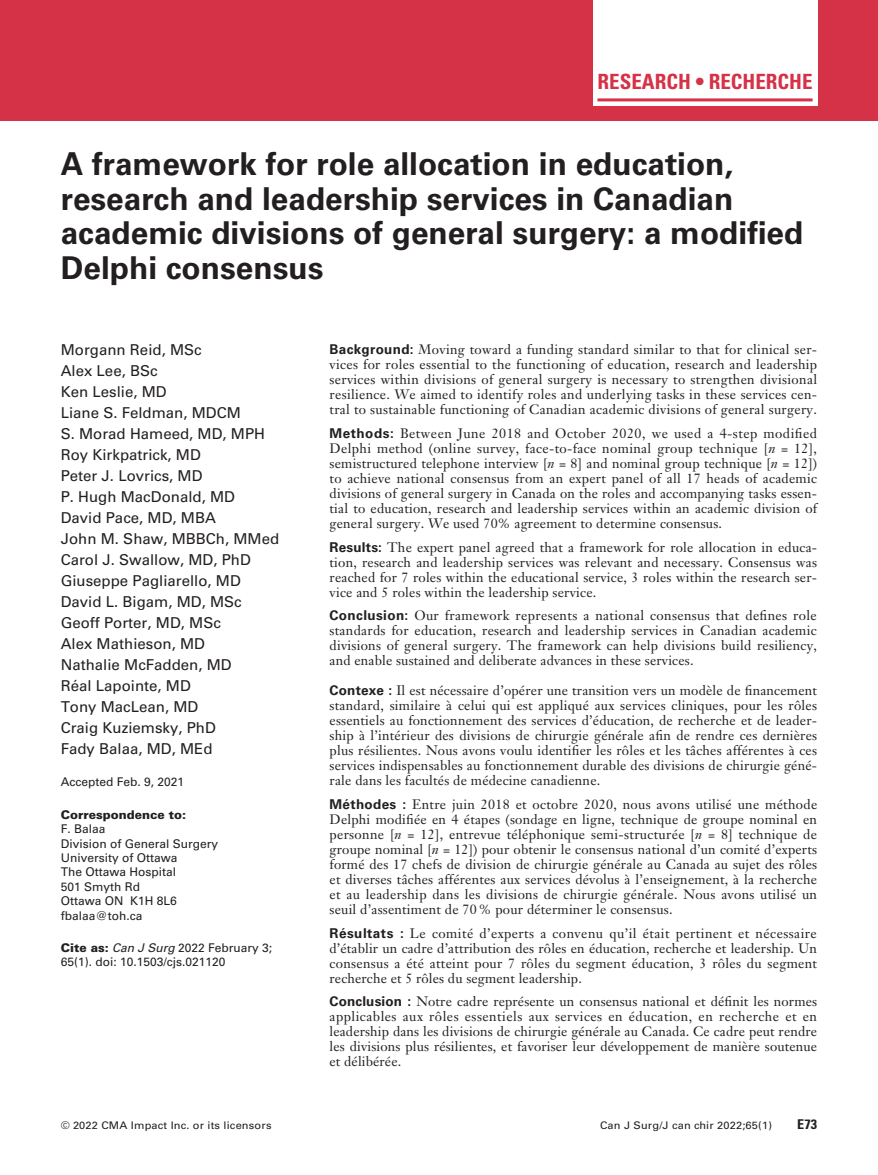
<style>
.page{position:relative;width:878px;height:1175px;background:#fff}
.page>*{position:absolute;margin:0;border:0;box-sizing:border-box;transform-origin:0 0}
.t1{font:700 31.5px/34.5px "Univers LT Std";color:#231f20}
.t2{font:700 condensed 21px "Univers LT Std";color:#d63247}
.t3{font:15px/21px "Univers LT Std";color:#231f20}
.t4{font:13.5px/15px "Janson Text LT Std";letter-spacing:.015em;color:#231f20;text-align:justify}
.t5{font:700 condensed 13.5px "Univers LT Std";color:#231f20;scale:1.05 1}
.t6{font:12px/14.4px "Univers LT Std";color:#231f20}
.t7{font:900 12px "Univers LT Std";color:#231f20}
.t8{font:10.5px "Univers LT Std";letter-spacing:.015em;color:#231f20;scale:1.05 1}
.s1{font-weight:900}
.s2{font-style:italic}
.s3{font-family:"Univers LT Std";font-weight:700}
</style>
<div class="page">
<div style="left:0;top:0;width:878px;height:120px;background:#d63247"></div>
<div style="left:593px;top:0;width:224px;height:106px;background:#fff"></div>
<hr style="left:597px;top:98px;width:215px;height:3px;background:#d63247">
<h2 class="t2" style="left:597px;top:69px;width:216px">RESEARCH • RECHERCHE</h2>
<h1 class="t1" style="left:61px;top:147px;width:744px">A framework for role allocation in education, research and leadership services in Canadian academic divisions of general surgery: a modified Delphi consensus</h1>
<p class="t3" style="left:61px;top:339px;width:220px">Morgann Reid, MSc<br>Alex Lee, BSc<br>Ken Leslie, MD<br>Liane S. Feldman, MDCM<br>S. Morad Hameed, MD, MPH<br>Roy Kirkpatrick, MD<br>Peter J. Lovrics, MD<br>P. Hugh MacDonald, MD<br>David Pace, MD, MBA<br>John M. Shaw, MBBCh, MMed<br>Carol J. Swallow, MD, PhD<br>Giuseppe Pagliarello, MD<br>David L. Bigam, MD, MSc<br>Geoff Porter, MD, MSc<br>Alex Mathieson, MD<br>Nathalie McFadden, MD<br>Réal Lapointe, MD<br>Tony MacLean, MD<br>Craig Kuziemsky, PhD<br>Fady Balaa, MD, MEd</p>
<p class="t6" style="left:61px;top:775px;width:125px">Accepted Feb. 9, 2021</p>
<p class="t7" style="left:61px;top:807px;width:127px">Correspondence to:</p>
<p class="t6" style="left:61px;top:821px;width:159px">F. Balaa<br>Division of General Surgery<br>University of Ottawa<br>The Ottawa Hospital<br>501 Smyth Rd<br>Ottawa ON K1H 8L6 fbalaa@toh.ca</p>
<p class="t6" style="left:61px;top:940px;width:213px"><span class="s1">Cite as:</span> <span class="s2">Can J Surg</span> 2022 February 3;<br>65(1). doi: 10.1503/cjs.021120</p>
<p class="t4" style="left:329px;top:342px;width:489px"><span class="s3">Background:</span> Moving toward a funding standard similar to that for clinical ser&shy;vices for roles essential to the functioning of education, research and leadership services within divisions of general surgery is necessary to strengthen divisional resilience. We aimed to identify roles and underlying tasks in these services cen&shy;tral to sustainable functioning of Canadian academic divisions of general surgery.</p>
<p class="t4" style="left:329px;top:425px;width:489px"><span class="s3">Methods:</span> Between June 2018 and October 2020, we used a 4-step modified Delphi method (online survey, face-to-face nominal group technique [<span class="s2">n</span> = 12], semistructured telephone interview [<span class="s2">n</span> = 8] and nominal group technique [<span class="s2">n</span> = 12]) to achieve national consensus from an expert panel of all 17 heads of academic divisions of general surgery in Canada on the roles and accompanying tasks essen&shy;tial to education, research and leadership services within an academic division of general surgery. We used 70% agreement to determine consensus.</p>
<p class="t4" style="left:329px;top:539px;width:489px"><span class="s3">Results:</span> The expert panel agreed that a framework for role allocation in educa&shy;tion, research and leadership services was relevant and necessary. Consensus was reached for 7 roles within the educational service, 3 roles within the research ser&shy;vice and 5 roles within the leadership service.</p>
<p class="t4" style="left:329px;top:608px;width:489px"><span class="s3">Conclusion:</span> Our framework represents a national consensus that defines role standards for education, research and leadership services in Canadian academic divisions of general surgery. The framework can help divisions build resiliency, and enable sustained and deliberate advances in these services.</p>
<p class="t4" style="left:329px;top:682px;width:489px"><span class="s3">Contexe :</span> Il est nécessaire d’opérer une transition vers un modèle de financement standard, similaire à celui qui est appliqué aux services cliniques, pour les rôles essentiels au fonctionnement des services d’éducation, de recherche et de leader&shy;ship à l’intérieur des divisions de chirurgie générale afin de rendre ces dernières plus résilientes. Nous avons voulu identifier les rôles et les tâches afférentes à ces services indispensables au fonctionnement durable des divisions de chirurgie géné&shy;rale dans les facultés de médecine canadienne.</p>
<p class="t4" style="left:329px;top:796px;width:489px"><span class="s3">Méthodes :</span> Entre juin 2018 et octobre 2020, nous avons utilisé une méthode Delphi modifiée en 4 étapes (sondage en ligne, technique de groupe nominal en personne [<span class="s2">n</span> = 12], entrevue téléphonique semi-structurée [<span class="s2">n</span> = 8] technique de groupe nominal [<span class="s2">n</span> = 12]) pour obtenir le consensus national d’un comité d’experts formé des 17 chefs de division de chirurgie générale au Canada au sujet des rôles et diverses tâches afférentes aux services dévolus à l’enseignement, à la recherche et au leadership dans les divisions de chirurgie générale. Nous avons utilisé un seuil d’assentiment de 70% pour déterminer le consensus.</p>
<p class="t4" style="left:329px;top:925px;width:489px"><span class="s3">Résultats :</span> Le comité d’experts a convenu qu’il était pertinent et nécessaire d’établir un cadre d’attribution des rôles en éducation, recherche et leadership. Un consensus a été atteint pour 7 rôles du segment éducation, 3 rôles du segment recherche et 5 rôles du segment leadership.</p>
<p class="t4" style="left:329px;top:994px;width:489px"><span class="s3">Conclusion :</span> Notre cadre représente un consensus national et définit les normes applicables aux rôles essentiels aux services en éducation, en recherche et en leadership dans les divisions de chirurgie générale au Canada. Ce cadre peut rendre les divisions plus résilientes, et favoriser leur développement de manière soutenue et délibérée.</p>
<p class="t8" style="left:61px;top:1119px;width:202px">© 2022 CMA Impact Inc. or its licensors</p>
<p class="t8" style="left:600px;top:1119px;width:165px">Can J Surg/J can chir 2022;65(1)</p>
<p class="t5" style="left:797px;top:1116px;width:21px">E73</p>
</div>
